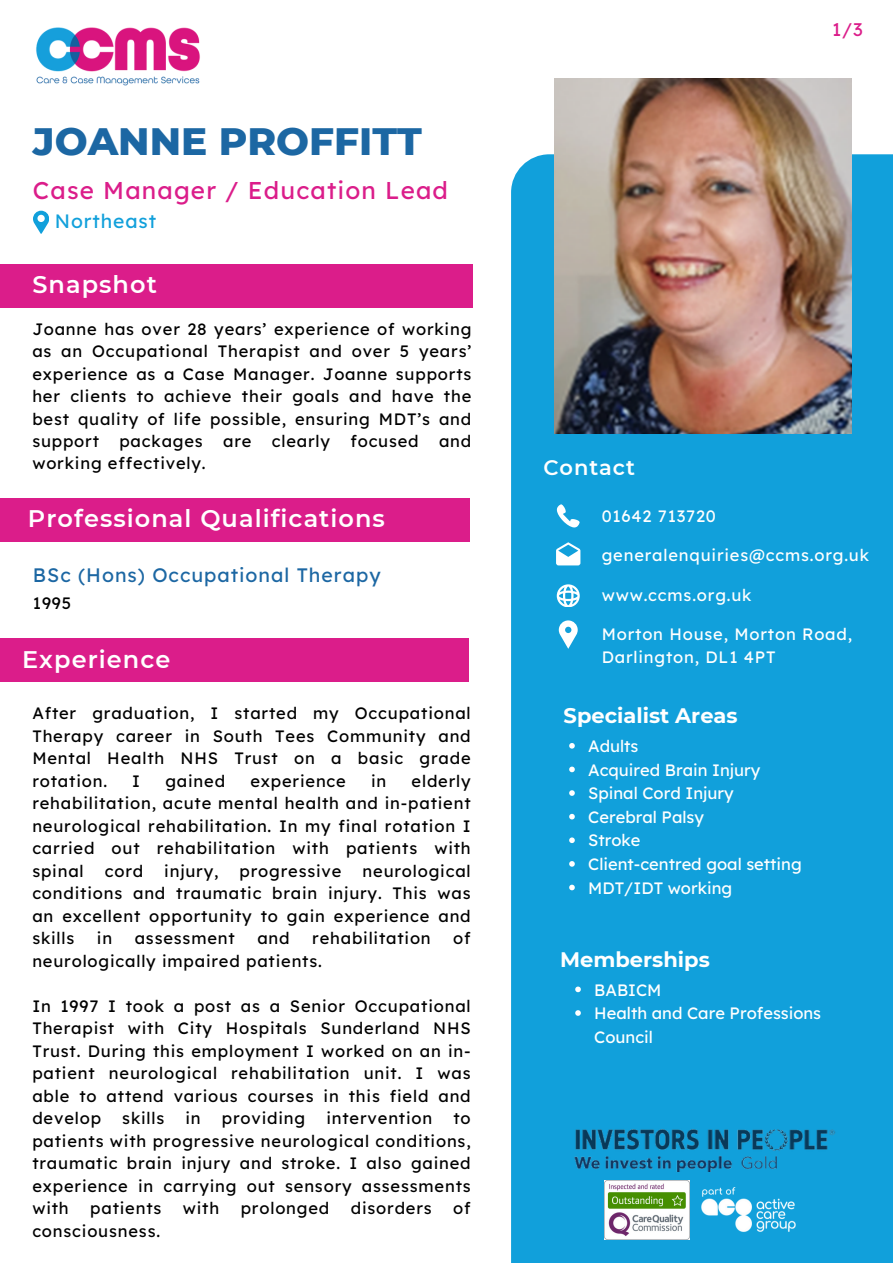
<style>
.page{position:relative;width:893px;height:1264px;background:#fff}
.page>*{position:absolute;margin:0;border:0;box-sizing:border-box;transform-origin:0 0}
.t1{font:800 39px "Montserrat";color:#1c67a3}
.t2{font:24.3px "Lexend Deca";letter-spacing:.045em;color:#db1d8a}
.t3{font:600 24px "Montserrat";letter-spacing:.045em;color:#fff}
.t4{font:700 21px "Montserrat";color:#fff}
.t5{font:600 21px "Montserrat";letter-spacing:.045em;color:#fff}
.t6{font:19.5px "Lexend Deca";letter-spacing:.05em;color:#1c67a3}
.t7{font:19.35px "Lexend Deca";letter-spacing:.045em;color:#11a0db}
.t8{font:18.3px "Lexend Deca";color:#db1d8a}
.t9{font:16.5px/22.5px "Lexend Deca";letter-spacing:.05em;color:#000;text-align:justify}
.t10{font:16.5px/23.5px "Lexend Deca";color:#fff}
.t11{font:16.5px/22.5px "Lexend Deca";letter-spacing:.05em;color:#fff}
</style>
<div class="page">
<div style="left:511px;top:154px;width:381px;height:1108px;background:#11a0db"></div>
<img style="left:555px;top:78px;width:296px;height:355px">
<svg style="left:558px;top:620px;width:19px;height:28px"></svg>
<svg style="left:556px;top:542px;width:24px;height:23px"></svg>
<svg style="left:556px;top:504px;width:23px;height:23px"></svg>
<svg style="left:556px;top:584px;width:23px;height:23px"></svg>
<div style="left:0;top:498px;width:470px;height:44px;background:#db1d8a"></div>
<div style="left:0;top:263px;width:472px;height:44px;background:#db1d8a"></div>
<div style="left:0;top:637px;width:469px;height:44px;background:#db1d8a"></div>
<svg style="left:33px;top:211px;width:16px;height:23px"></svg>
<img style="left:604px;top:1180px;width:85px;height:59px">
<img style="left:567px;top:1122px;width:272px;height:49px">
<img style="left:699px;top:1180px;width:98px;height:59px">
<img style="left:36px;top:27px;width:164px;height:59px">
<svg style="left:569px;top:743px;width:5px;height:5px"></svg>
<svg style="left:569px;top:766px;width:5px;height:6px"></svg>
<svg style="left:569px;top:790px;width:5px;height:5px"></svg>
<svg style="left:569px;top:813px;width:5px;height:6px"></svg>
<svg style="left:569px;top:837px;width:5px;height:6px"></svg>
<svg style="left:569px;top:861px;width:5px;height:5px"></svg>
<svg style="left:569px;top:884px;width:5px;height:6px"></svg>
<svg style="left:575px;top:986px;width:5px;height:6px"></svg>
<svg style="left:575px;top:1010px;width:5px;height:5px"></svg>
<p class="t1" style="left:33px;top:118px;width:390px">JOANNE PROFFITT</p>
<p class="t2" style="left:33px;top:174px;width:416px">Case Manager / Education Lead</p>
<p class="t7" style="left:55px;top:209px;width:103px">Northeast</p>
<p class="t3" style="left:32px;top:270px;width:126px">Snapshot</p>
<p class="t9" style="left:32px;top:317px;width:440px">Joanne has over 28 years’ experience of working as an Occupational Therapist and over 5 years’ experience as a Case Manager. Joanne supports her clients to achieve their goals and have the best quality of life possible, ensuring MDT’s and support packages are clearly focused and working effectively.</p>
<p class="t3" style="left:28px;top:503px;width:358px">Professional Qualifications</p>
<p class="t6" style="left:33px;top:563px;width:349px">BSc (Hons) Occupational Therapy</p>
<p class="t9" style="left:33px;top:591px;width:40px">1995</p>
<p class="t3" style="left:22px;top:644px;width:150px">Experience</p>
<p class="t9" style="left:32px;top:702px;width:440px">After graduation, I started my Occupational Therapy career in South Tees Community and Mental Health NHS Trust on a basic grade rotation.</p>
<p class="t9" style="left:132px;top:769px;width:9px">I</p>
<p class="t9" style="left:165px;top:769px;width:61px">gained</p>
<p class="t9" style="left:250px;top:769px;width:97px">experience</p>
<p class="t9" style="left:371px;top:769px;width:17px">in</p>
<p class="t9" style="left:32px;top:769px;width:440px;text-indent:379px">elderly rehabilitation, acute mental health and in-patient neurological rehabilitation. In my final rotation I carried out rehabilitation with patients with spinal</p>
<p class="t9" style="left:105px;top:859px;width:40px">cord</p>
<p class="t9" style="left:164px;top:859px;width:56px">injury,</p>
<p class="t9" style="left:239px;top:859px;width:103px">progressive</p>
<p class="t9" style="left:32px;top:859px;width:440px;text-indent:330px">neurological conditions and traumatic brain injury. This was an excellent opportunity to gain experience and skills</p>
<p class="t9" style="left:97px;top:926px;width:17px">in</p>
<p class="t9" style="left:135px;top:926px;width:102px">assessment</p>
<p class="t9" style="left:257px;top:926px;width:34px">and</p>
<p class="t9" style="left:312px;top:926px;width:120px">rehabilitation</p>
<p class="t9" style="left:453px;top:926px;width:19px">of</p>
<p class="t9" style="left:32px;top:949px;width:291px">neurologically impaired patients.</p>
<p class="t9" style="left:32px;top:994px;width:440px">In 1997 I took a post as a Senior Occupational Therapist with City Hospitals Sunderland NHS Trust. During this employment I worked on an in&shy;patient neurological rehabilitation unit. I was able to attend various courses in this field and develop</p>
<p class="t9" style="left:122px;top:1106px;width:44px">skills</p>
<p class="t9" style="left:185px;top:1106px;width:17px">in</p>
<p class="t9" style="left:222px;top:1106px;width:85px">providing</p>
<p class="t9" style="left:326px;top:1106px;width:107px">intervention</p>
<p class="t9" style="left:32px;top:1106px;width:440px;text-indent:421px">to patients with progressive neurological conditions, traumatic brain injury and stroke. I also gained experience in carrying out sensory assessments with</p>
<p class="t9" style="left:90px;top:1196px;width:73px">patients</p>
<p class="t9" style="left:183px;top:1196px;width:38px">with</p>
<p class="t9" style="left:241px;top:1196px;width:90px">prolonged</p>
<p class="t9" style="left:351px;top:1196px;width:82px">disorders</p>
<p class="t9" style="left:453px;top:1196px;width:19px">of</p>
<p class="t9" style="left:32px;top:1219px;width:129px">consciousness.</p>
<p class="t8" style="left:832px;top:18px;width:32px">1/3</p>
<p class="t5" style="left:543px;top:454px;width:93px">Contact</p>
<p class="t11" style="left:601px;top:504px;width:116px">01642 713720</p>
<p class="t11" style="left:601px;top:544px;width:269px">generalenquiries@ccms.org.uk</p>
<p class="t11" style="left:601px;top:584px;width:151px">www.ccms.org.uk</p>
<p class="t11" style="left:601px;top:623px;width:252px">Morton House, Morton Road,<br>Darlington, DL1 4PT</p>
<p class="t4" style="left:563px;top:702px;width:175px">Specialist Areas</p>
<p class="t10" style="left:588px;top:734px;width:52px">Adults</p>
<p class="t10" style="left:588px;top:757px;width:174px">Acquired Brain Injury</p>
<p class="t10" style="left:588px;top:781px;width:147px">Spinal Cord Injury</p>
<p class="t10" style="left:588px;top:804px;width:117px">Cerebral Palsy</p>
<p class="t10" style="left:588px;top:828px;width:54px">Stroke</p>
<p class="t10" style="left:588px;top:852px;width:215px">Client-centred goal setting</p>
<p class="t10" style="left:588px;top:875px;width:145px">MDT/IDT working</p>
<p class="t4" style="left:560px;top:946px;width:151px">Memberships</p>
<p class="t10" style="left:594px;top:977px;width:69px">BABICM</p>
<p class="t10" style="left:594px;top:1001px;width:228px">Health and Care Professions<br>Council</p>
</div>
